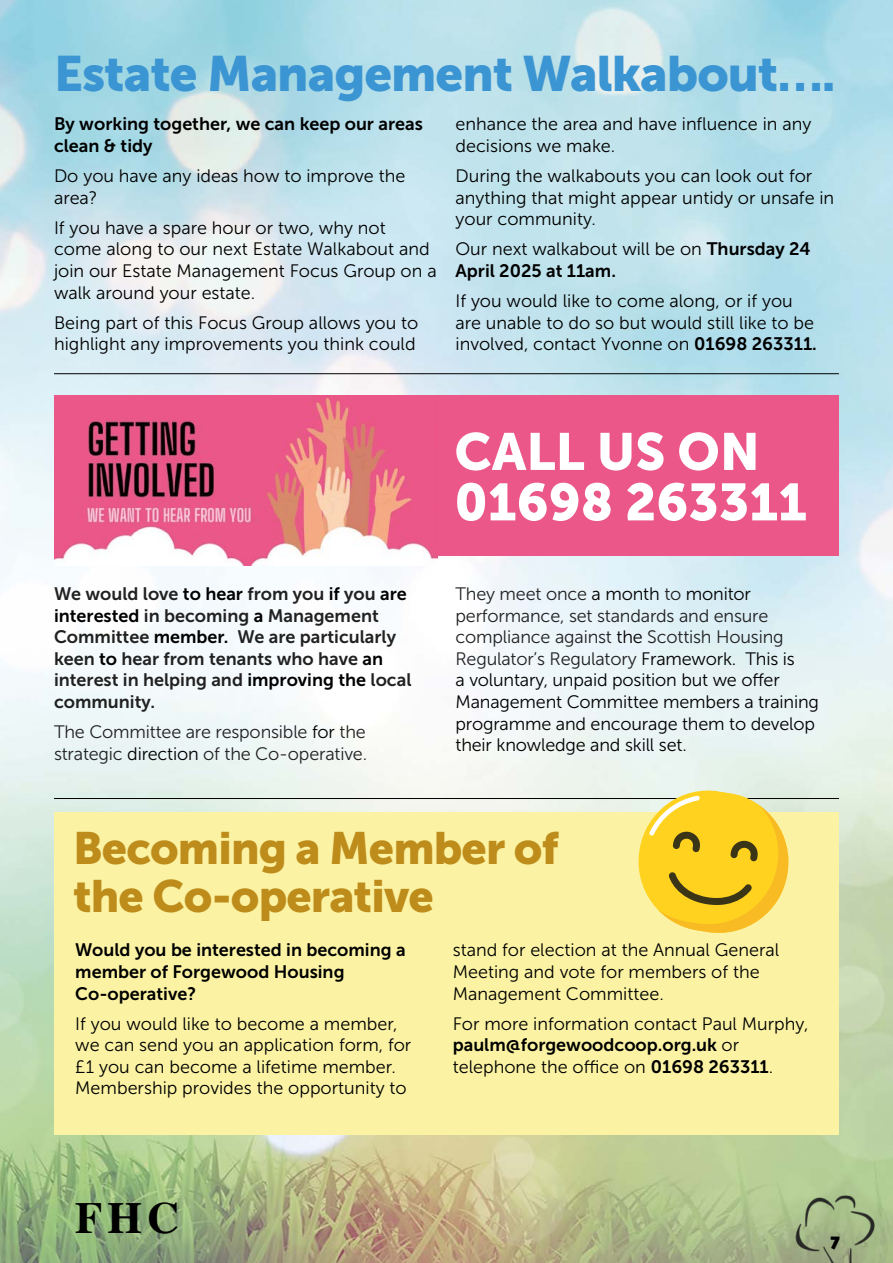
<style>
.page{position:relative;width:893px;height:1263px;background:#fff}
.page>*{position:absolute;margin:0;border:0;box-sizing:border-box;transform-origin:0 0}
.t1{font:51.9px/50.4px "Museo Sans 900";color:#fff}
.t2{font:49.35px "Museo Sans 900";letter-spacing:-.02em;color:#3b95d2}
.t3{font:45px/48px "Museo Sans 900";letter-spacing:-.02em;color:#bd8c1b}
.t4{font:700 44.55px "Times";color:#000}
.t5{font:18px/21.6px "Museo Sans 300";color:#000}
.t6{font:18px/21.6px "Museo Sans 700";color:#212121}
.t7{font:18px/21.6px "Museo Sans 700";color:#000}
.t8{font:18px/21.6px "Museo Sans 300";letter-spacing:-.01em;color:#212121}
.t9{font:800 18px "Fat Frank";color:#000}
.s1{font-family:"Museo Sans 700"}
.s2{color:#000}
.s3{color:#212121}
.s4{font-family:"Museo Sans 300"}
</style>
<div class="page">
<img style="left:0;top:0;width:893px;height:1263px">
<hr style="left:54px;top:373px;width:785px;height:1px;background:#000">
<hr style="left:54px;top:798px;width:785px;height:1px;background:#000">
<img style="left:54px;top:395px;width:383px;height:170px">
<div style="left:54px;top:812px;width:785px;height:322px;background:#fbf3a3"></div>
<svg style="left:633px;top:785px;width:160px;height:148px"></svg>
<div style="left:437px;top:396px;width:402px;height:160px;background:#eb5788"></div>
<h2 class="t2" style="left:54px;top:46px;width:783px">Estate Management Walkabout….</h2>
<p class="t7" style="left:54px;top:113px;width:370px">By working together, we can keep our areas clean &amp; tidy</p>
<p class="t5" style="left:54px;top:165px;width:353px">Do you have any ideas how to improve the area?</p>
<p class="t5" style="left:54px;top:217px;width:384px">If you have a spare hour or two, why not come along to our next Estate Walkabout and join our Estate Management Focus Group on a walk around your estate.</p>
<p class="t5" style="left:54px;top:312px;width:366px">Being part of this Focus Group allows you to highlight any improvements you think could</p>
<p class="t5" style="left:455px;top:114px;width:357px">enhance the area and have influence in any decisions we make.</p>
<p class="t5" style="left:455px;top:165px;width:380px">During the walkabouts you can look out for anything that might appear untidy or unsafe in your community.</p>
<p class="t5" style="left:455px;top:239px;width:357px">Our next walkabout will be on <span class="s1">Thursday 24</span></p>
<p class="t7" style="left:455px;top:260px;width:162px">April 2025 at 11am.</p>
<p class="t5" style="left:455px;top:290px;width:363px">If you would like to come along, or if you are unable to do so but would still like to be involved, contact Yvonne on <span class="s1">01698 263311.</span></p>
<p class="t6" style="left:54px;top:583px;width:359px">We would love <span class="s2">to hear</span> from you <span class="s2">if</span> you <span class="s2">are interested</span> in becoming <span class="s2">a</span> Management Committee <span class="s2">member.</span> We are particularly keen <span class="s2">to</span> hear from tenants who have <span class="s2">an </span>interest in helping and <span class="s2">improving the</span> local community.</p>
<p class="t8" style="left:54px;top:721px;width:315px">The Committee are responsible <span class="s2">for</span> the strategic <span class="s2">direction</span> of the Co-operative.</p>
<h1 class="t1" style="left:454px;top:426px;width:354px">CALL US ON<br>01698 263311</h1>
<p class="t5" style="left:455px;top:583px;width:365px"><span class="s3">They meet once</span> a month <span class="s3">to</span> monitor <span class="s3">performance, set standards and ensure compliance against</span> the <span class="s3">Scottish Housing Regulator’s Regulatory</span> Framework. This is<br>a voluntary, unpaid position but we offer Management Committee members a training programme and encourage them to develop their knowledge and skill set.</p>
<h3 class="t3" style="left:73px;top:824px;width:487px">Becoming a Member of the Co-operative</h3>
<p class="t7" style="left:75px;top:939px;width:332px">Would you be interested in becoming a member of Forgewood Housing<br>Co-operative?</p>
<p class="t5" style="left:75px;top:1013px;width:338px">If you would like to become a member, we can send you an application form, for £1 you can become a lifetime member.<br>Membership provides the opportunity to</p>
<h3 class="t4" style="left:75px;top:1188px;width:106px">FHC</h3>
<p class="t5" style="left:453px;top:939px;width:328px">stand for election at the Annual General<br>Meeting and vote for members of the<br>Management Committee.</p>
<p class="t5" style="left:453px;top:1013px;width:357px">For more information contact Paul Murphy,</p>
<p class="t7" style="left:453px;top:1034px;width:288px">paulm@forgewoodcoop.org.uk <span class="s4">or</span></p>
<p class="t5" style="left:453px;top:1056px;width:322px">telephone the office on <span class="s1">01698 263311</span>.</p>
<p class="t9" style="left:831px;top:1233px;width:10px">7</p>
</div>
